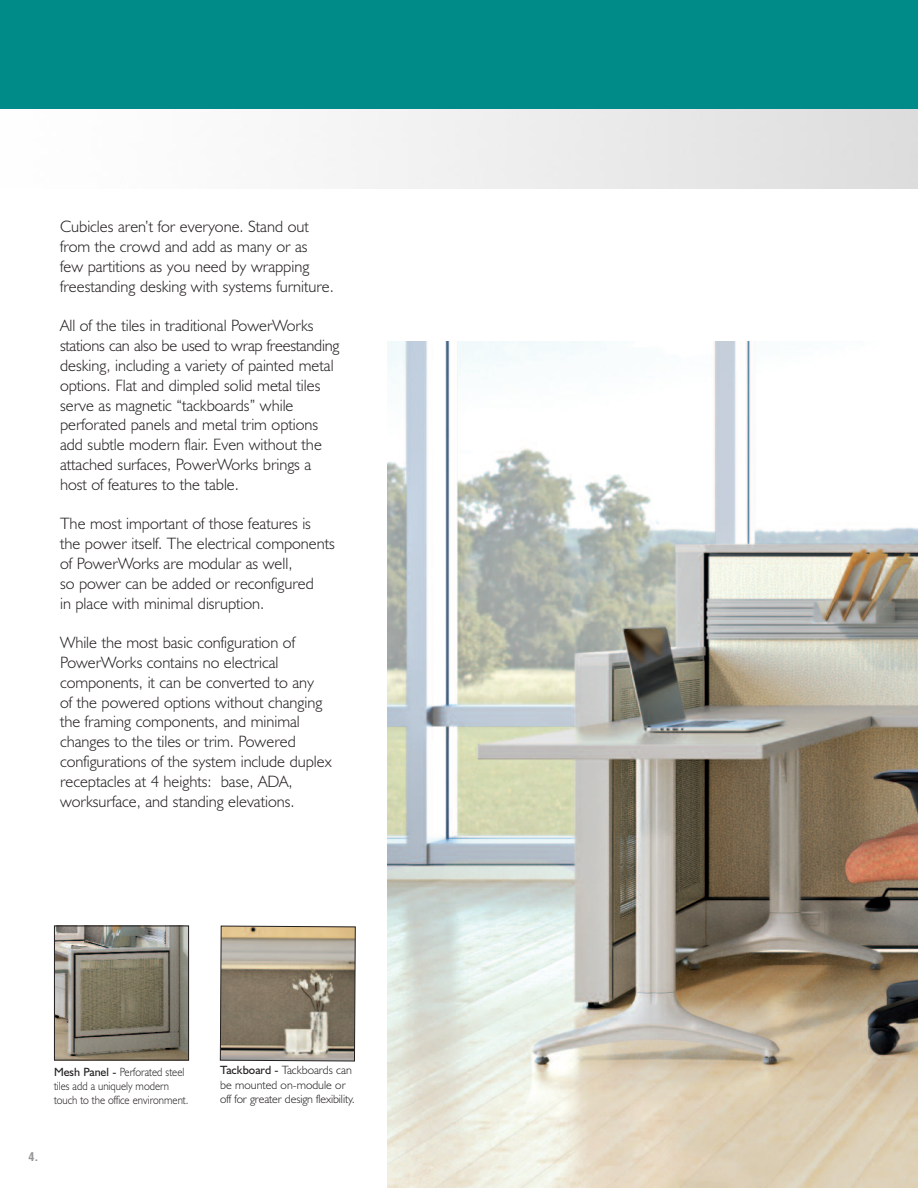
<style>
.page{position:relative;width:918px;height:1188px;background:#fff}
.page>*{position:absolute;margin:0;border:0;box-sizing:border-box;transform-origin:0 0}
.t1{font:300 16.5px/19.8px "Humanist 521 BT";color:#231f20}
.t2{font:300 12px/14.4px "Humanist 521 BT";color:#231f20;scale:.9 1}
.t3{font:300 12px/14.4px "Humanist 521 BT";color:#231f20}
.t4{font:700 condensed 12px "Helvetica";color:#939598}
.s1{font-weight:400}
</style>
<div class="page">
<img style="left:388px;top:342px;width:530px;height:846px">
<img style="left:56px;top:928px;width:131px;height:131px">
<div style="left:54px;top:926px;width:135px;height:135px;border:1px solid #231f20"></div>
<div style="left:0;top:0;width:918px;height:109px;background:#008a88"></div>
<svg style="left:219px;top:925px;width:137px;height:137px"></svg>
<p class="t1" style="left:60px;top:219px;width:275px">Cubicles aren’t for everyone. Stand out from the crowd and add as many or as few partitions as you need by wrapping freestanding desking with systems furniture.</p>
<p class="t1" style="left:60px;top:318px;width:281px">All of the tiles in traditional PowerWorks stations can also be used to wrap freestanding desking, including a variety of painted metal options. Flat and dimpled solid metal tiles serve as magnetic “tackboards” while perforated panels and metal trim options add subtle modern flair. Even without the attached surfaces, PowerWorks brings a host of features to the table.</p>
<p class="t1" style="left:60px;top:516px;width:276px">The most important of those features is the power itself. The electrical components of PowerWorks are modular as well,<br>so power can be added or reconfigured<br>in place with minimal disruption.</p>
<p class="t1" style="left:60px;top:635px;width:273px">While the most basic configuration of PowerWorks contains no electrical components, it can be converted to any<br>of the powered options without changing the framing components, and minimal changes to the tiles or trim. Powered configurations of the system include duplex receptacles at 4 heights: base, ADA, worksurface, and standing elevations.</p>
<p class="t2" style="left:54px;top:1066px;width:151px"><span class="s1">Mesh Panel -</span> Perforated steel tiles add a uniquely modern touch to the office environment.</p>
<p class="t3" style="left:220px;top:1065px;width:136px"><span class="s1">Tackboard -</span> Tackboards can be mounted on-module or off for greater design flexibility.</p>
<p class="t4" style="left:29px;top:1150px;width:11px">4.</p>
</div>
